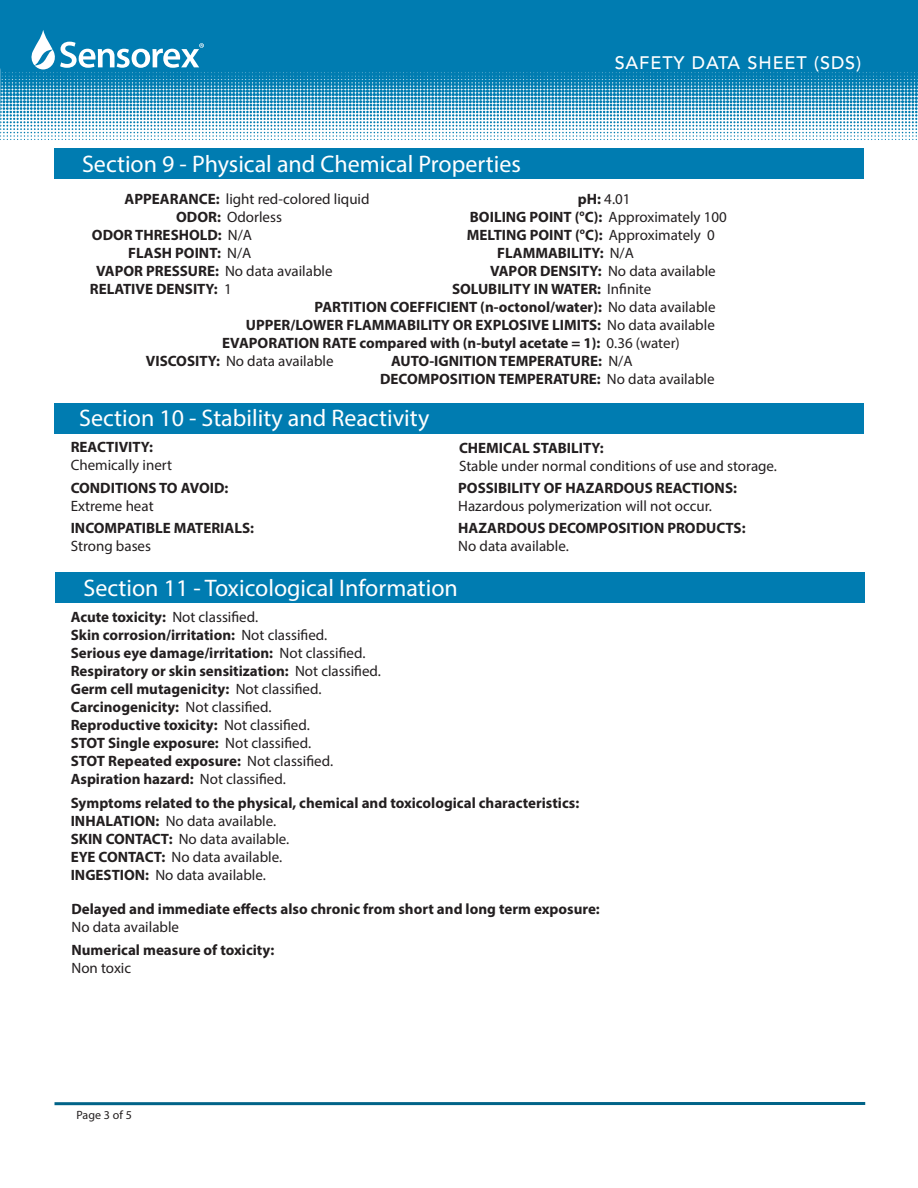
<style>
.page{position:relative;width:918px;height:1188px;background:#fff}
.page>*{position:absolute;margin:0;border:0;box-sizing:border-box;transform-origin:0 0}
.t1{font:24px "Myriad Pro";color:#fff}
.t2{font:500 18px "Avenir LT";letter-spacing:.05em;color:#fff}
.t3{font:700 15px "Myriad Pro";color:#231f20}
.t4{font:15px "Myriad Pro";color:#231f20}
.SpecsHeading{font:12px "Myriad Pro";color:#231f20}
.s1{font-weight:700}
.s2{font-weight:400}
</style>
<div class="page">
<div style="left:0;top:0;width:918px;height:69px;background:#007cb1"></div>
<hr style="left:55px;top:1102px;width:810px;height:3px;background:#006388">
<svg style="left:0;top:30px;width:918px;height:110px"></svg>
<div style="left:54px;top:148px;width:810px;height:31px;background:#007cb1"></div>
<div style="left:54px;top:403px;width:810px;height:31px;background:#007cb1"></div>
<div style="left:56px;top:572px;width:810px;height:31px;background:#007cb1"></div>
<p class="t2" style="left:615px;top:53px;width:248px">SAFETY DATA SHEET (SDS)</p>
<p class="t1" style="left:82px;top:149px;width:440px">Section 9 - Physical and Chemical Properties</p>
<p class="t4" style="left:125px;top:190px;width:246px"><span class="s1">APPEARANCE:</span> light red-colored liquid</p>
<p class="t4" style="left:578px;top:190px;width:54px"><span class="s1">pH:</span> 4.01</p>
<p class="t4" style="left:176px;top:208px;width:107px"><span class="s1">ODOR:</span> Odorless</p>
<p class="t3" style="left:470px;top:207px;width:258px">BOILING POINT (<sup>o</sup>C): <span class="s2">Approximately 100</span></p>
<p class="t3" style="left:92px;top:225px;width:162px">ODOR THRESHOLD: <span class="s2">N/A</span></p>
<p class="t3" style="left:467px;top:225px;width:250px">MELTING POINT (<sup>o</sup>C): <span class="s2">Approximately 0</span></p>
<p class="t3" style="left:128px;top:243px;width:125px">FLASH POINT: <span class="s2">N/A</span></p>
<p class="t3" style="left:497px;top:243px;width:138px">FLAMMABILITY: <span class="s2">N/A</span></p>
<p class="t4" style="left:96px;top:262px;width:238px"><span class="s1">VAPOR PRESSURE:</span> No data available</p>
<p class="t4" style="left:490px;top:262px;width:227px"><span class="s1">VAPOR DENSITY:</span> No data available</p>
<p class="t3" style="left:90px;top:279px;width:144px">RELATIVE DENSITY: <span class="s2">1</span></p>
<p class="t3" style="left:452px;top:279px;width:201px">SOLUBILITY IN WATER: <span class="s2">Infinite</span></p>
<p class="t3" style="left:315px;top:297px;width:403px">PARTITION COEFFICIENT (n-octonol/water): <span class="s2">No data available</span></p>
<p class="t3" style="left:246px;top:315px;width:470px">UPPER/LOWER FLAMMABILITY OR EXPLOSIVE LIMITS: <span class="s2">No data available</span></p>
<p class="t3" style="left:222px;top:333px;width:459px">EVAPORATION RATE compared with (n-butyl acetate = 1): <span class="s2">0.36 (water)</span></p>
<p class="t4" style="left:146px;top:352px;width:189px"><span class="s1">VISCOSITY:</span> No data available</p>
<p class="t3" style="left:391px;top:351px;width:243px">AUTO-IGNITION TEMPERATURE: <span class="s2">N/A</span></p>
<p class="t3" style="left:380px;top:369px;width:336px">DECOMPOSITION TEMPERATURE: <span class="s2">No data available</span></p>
<p class="t1" style="left:79px;top:404px;width:352px">Section 10 - Stability and Reactivity</p>
<p class="t3" style="left:71px;top:437px;width:84px">REACTIVITY:</p>
<p class="t4" style="left:71px;top:456px;width:103px">Chemically inert</p>
<p class="t3" style="left:71px;top:478px;width:159px">CONDITIONS TO AVOID:</p>
<p class="t4" style="left:71px;top:497px;width:84px">Extreme heat</p>
<p class="t3" style="left:71px;top:519px;width:185px">INCOMPATIBLE MATERIALS:</p>
<p class="t4" style="left:71px;top:537px;width:82px">Strong bases</p>
<p class="t3" style="left:459px;top:438px;width:146px">CHEMICAL STABILITY:</p>
<p class="t4" style="left:459px;top:457px;width:320px">Stable under normal conditions of use and storage.</p>
<p class="t3" style="left:458px;top:478px;width:280px">POSSIBILITY OF HAZARDOUS REACTIONS:</p>
<p class="t4" style="left:458px;top:497px;width:255px">Hazardous polymerization will not occur.</p>
<p class="t3" style="left:458px;top:519px;width:289px">HAZARDOUS DECOMPOSITION PRODUCTS:</p>
<p class="t4" style="left:458px;top:537px;width:112px">No data available.</p>
<p class="t1" style="left:84px;top:573px;width:376px">Section 11 - Toxicological Information</p>
<p class="t3" style="left:71px;top:607px;width:189px">Acute toxicity: <span class="s2">Not classified.</span></p>
<p class="t3" style="left:71px;top:625px;width:258px">Skin corrosion/irritation: <span class="s2">Not classified.</span></p>
<p class="t3" style="left:71px;top:643px;width:296px">Serious eye damage/irritation: <span class="s2">Not classified.</span></p>
<p class="t3" style="left:71px;top:661px;width:312px">Respiratory or skin sensitization: <span class="s2">Not classified.</span></p>
<p class="t3" style="left:71px;top:679px;width:252px">Germ cell mutagenicity: <span class="s2">Not classified.</span></p>
<p class="t3" style="left:71px;top:697px;width:202px">Carcinogenicity: <span class="s2">Not classified.</span></p>
<p class="t3" style="left:71px;top:715px;width:241px">Reproductive toxicity: <span class="s2">Not classified.</span></p>
<p class="t3" style="left:71px;top:733px;width:242px">STOT Single exposure: <span class="s2">Not classified.</span></p>
<p class="t3" style="left:71px;top:751px;width:264px">STOT Repeated exposure: <span class="s2">Not classified.</span></p>
<p class="t3" style="left:71px;top:769px;width:217px">Aspiration hazard: <span class="s2">Not classified.</span></p>
<p class="t3" style="left:71px;top:793px;width:510px">Symptoms related to the physical, chemical and toxicological characteristics:</p>
<p class="t4" style="left:71px;top:812px;width:207px"><span class="s1">INHALATION:</span> No data available.</p>
<p class="t4" style="left:71px;top:830px;width:220px"><span class="s1">SKIN CONTACT:</span> No data available.</p>
<p class="t4" style="left:71px;top:848px;width:213px"><span class="s1">EYE CONTACT:</span> No data available.</p>
<p class="t4" style="left:71px;top:866px;width:197px"><span class="s1">INGESTION:</span> No data available.</p>
<p class="t3" style="left:72px;top:899px;width:530px">Delayed and immediate effects also chronic from short and long term exposure:</p>
<p class="t4" style="left:72px;top:918px;width:109px">No data available</p>
<p class="t3" style="left:72px;top:940px;width:204px">Numerical measure of toxicity:</p>
<p class="t4" style="left:72px;top:959px;width:61px">Non toxic</p>
<p class="SpecsHeading" style="left:76px;top:1107px;width:57px">Page 3 of 5</p>
</div>
